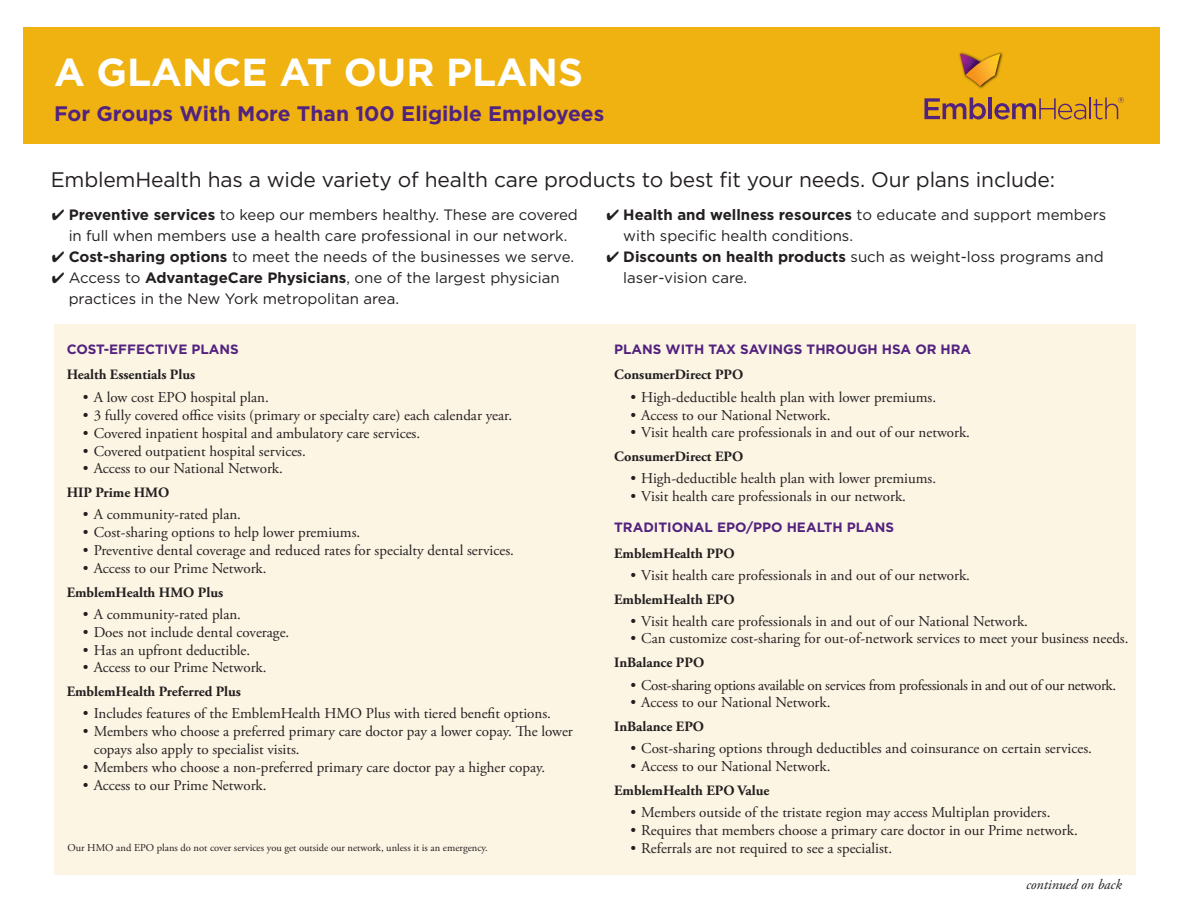
<style>
.page{position:relative;width:1188px;height:918px;background:#fff}
.page>*{position:absolute;margin:0;border:0;box-sizing:border-box;transform-origin:0 0}
.t1{font:700 39px "Gotham";color:#fff}
.Large_Headline{font:21px "Gotham";letter-spacing:-.01em;color:#231f20}
.Subtitle{font:700 21px "Gotham";color:#52227f}
.t2{font:15px/18px "Adobe Garamond Pro";color:#231f20}
.Headline{font:15px/21px "Gotham";color:#231f20}
.t3{font:15px "Adobe Garamond Pro";letter-spacing:-.025em;color:#231f20}
.Body_Copy_A__Garamon{font:700 14.25px "Adobe Garamond Pro";color:#231f20}
.Body_Copy_A__Garamon-2{font:italic 14.25px "Adobe Garamond Pro";color:#231f20}
.Header_2{font:700 13.5px "Gotham";color:#52227f}
.EMB_disclaimer{font:10.5px "Adobe Garamond Pro";color:#231f20}
.s1{font-weight:700}
</style>
<div class="page">
<div style="left:54px;top:324px;width:1081px;height:550px;background:#fcf5e4"></div>
<div style="left:24px;top:27px;width:1136px;height:117px;background:#efb211"></div>
<img style="left:959px;top:52px;width:44px;height:37px">
<svg style="left:960px;top:54px;width:40px;height:32px"></svg>
<svg style="left:924px;top:97px;width:62px;height:22px"></svg>
<hr style="left:988px;top:97px;width:4px;height:22px;background:#52227f">
<svg style="left:994px;top:98px;width:92px;height:22px"></svg>
<hr style="left:1089px;top:97px;width:2px;height:22px;background:#52227f">
<svg style="left:1094px;top:97px;width:30px;height:22px"></svg>
<p class="t1" style="left:54px;top:50px;width:531px">A GLANCE AT OUR PLANS</p>
<p class="Subtitle" style="left:54px;top:101px;width:552px">For Groups With More Than 100 Eligible Employees</p>
<p class="Large_Headline" style="left:51px;top:168px;width:1006px">EmblemHealth has a wide variety of health care products to best fit your needs. Our plans include:</p>
<p class="Headline" style="left:52px;top:204px;width:528px;text-align:center">✔ <span class="s1">Preventive services</span> to keep our members healthy. These are covered in full when members use a health care professional in our network.</p>
<p class="Headline" style="left:52px;top:246px;width:524px">✔ <span class="s1">Cost-sharing options</span> to meet the needs of the businesses we serve.</p>
<p class="Headline" style="left:69px;top:267px;width:493px;text-indent:-17px">✔ Access to <span class="s1">AdvantageCare Physicians</span>, one of the largest physician practices in the New York metropolitan area.</p>
<p class="Headline" style="left:623px;top:204px;width:484px;text-indent:-17px">✔ <span class="s1">Health and wellness resources</span> to educate and support members with specific health conditions.</p>
<p class="Headline" style="left:623px;top:246px;width:482px;text-indent:-17px">✔ <span class="s1">Discounts on health products</span> such as weight-loss programs and laser-vision care.</p>
<p class="Header_2" style="left:67px;top:341px;width:174px">COST-EFFECTIVE PLANS</p>
<p class="Body_Copy_A__Garamon" style="left:67px;top:367px;width:130px">Health Essentials Plus</p>
<p class="t2" style="left:83px;top:389px;width:187px">• A low cost EPO hospital plan.</p>
<p class="t2" style="left:83px;top:407px;width:431px">• 3 fully covered office visits (primary or specialty care) each calendar year.</p>
<p class="t2" style="left:83px;top:425px;width:339px">• Covered inpatient hospital and ambulatory care services.</p>
<p class="t2" style="left:83px;top:443px;width:224px">• Covered outpatient hospital services.</p>
<p class="t2" style="left:83px;top:460px;width:202px">• Access to our National Network.</p>
<p class="Body_Copy_A__Garamon" style="left:67px;top:484px;width:104px">HIP Prime HMO</p>
<p class="t2" style="left:83px;top:506px;width:160px">• A community-rated plan.</p>
<p class="t2" style="left:83px;top:524px;width:279px">• Cost-sharing options to help lower premiums.</p>
<p class="t2" style="left:83px;top:542px;width:433px">• Preventive dental coverage and reduced rates for specialty dental services.</p>
<p class="t2" style="left:83px;top:559px;width:185px">• Access to our Prime Network.</p>
<p class="Body_Copy_A__Garamon" style="left:67px;top:584px;width:158px">EmblemHealth HMO Plus</p>
<p class="t2" style="left:83px;top:606px;width:160px">• A community-rated plan.</p>
<p class="t2" style="left:83px;top:624px;width:208px">• Does not include dental coverage.</p>
<p class="t2" style="left:83px;top:642px;width:169px">• Has an upfront deductible.</p>
<p class="t2" style="left:83px;top:659px;width:185px">• Access to our Prime Network.</p>
<p class="Body_Copy_A__Garamon" style="left:67px;top:683px;width:176px">EmblemHealth Preferred Plus</p>
<p class="t2" style="left:83px;top:705px;width:470px">• Includes features of the EmblemHealth HMO Plus with tiered benefit options.</p>
<p class="t2" style="left:94px;top:723px;width:481px;text-indent:-11px">• Members who choose a preferred primary care doctor pay a lower copay. The lower copays also apply to specialist visits.</p>
<p class="t2" style="left:83px;top:759px;width:464px">• Members who choose a non-preferred primary care doctor pay a higher copay.</p>
<p class="t2" style="left:83px;top:776px;width:185px">• Access to our Prime Network.</p>
<p class="EMB_disclaimer" style="left:68px;top:841px;width:422px">Our HMO and EPO plans do not cover services you get outside our network, unless it is an emergency.</p>
<p class="Header_2" style="left:614px;top:341px;width:359px">PLANS WITH TAX SAVINGS THROUGH HSA OR HRA</p>
<p class="Body_Copy_A__Garamon" style="left:614px;top:367px;width:131px">ConsumerDirect PPO</p>
<p class="t2" style="left:630px;top:389px;width:307px">• High-deductible health plan with lower premiums.</p>
<p class="t2" style="left:630px;top:407px;width:202px">• Access to our National Network.</p>
<p class="t2" style="left:630px;top:424px;width:341px">• Visit health care professionals in and out of our network.</p>
<p class="Body_Copy_A__Garamon" style="left:614px;top:448px;width:131px">ConsumerDirect EPO</p>
<p class="t2" style="left:630px;top:470px;width:307px">• High-deductible health plan with lower premiums.</p>
<p class="t2" style="left:630px;top:487px;width:277px">• Visit health care professionals in our network.</p>
<p class="Header_2" style="left:614px;top:520px;width:281px">TRADITIONAL EPO/PPO HEALTH PLANS</p>
<p class="Body_Copy_A__Garamon" style="left:614px;top:546px;width:122px">EmblemHealth PPO</p>
<p class="t2" style="left:630px;top:567px;width:341px">• Visit health care professionals in and out of our network.</p>
<p class="Body_Copy_A__Garamon" style="left:614px;top:591px;width:122px">EmblemHealth EPO</p>
<p class="t2" style="left:630px;top:613px;width:399px">• Visit health care professionals in and out of our National Network.</p>
<p class="t2" style="left:630px;top:630px;width:500px">• Can customize cost-sharing for out-of-network services to meet your business needs.</p>
<p class="Body_Copy_A__Garamon" style="left:614px;top:655px;width:92px">InBalance PPO</p>
<p class="t3" style="left:630px;top:676px;width:487px">• Cost-sharing options available on services from professionals in and out of our network.</p>
<p class="t2" style="left:630px;top:694px;width:202px">• Access to our National Network.</p>
<p class="Body_Copy_A__Garamon" style="left:614px;top:718px;width:91px">InBalance EPO</p>
<p class="t2" style="left:630px;top:740px;width:463px">• Cost-sharing options through deductibles and coinsurance on certain services.</p>
<p class="t2" style="left:630px;top:757px;width:202px">• Access to our National Network.</p>
<p class="Body_Copy_A__Garamon" style="left:614px;top:782px;width:157px">EmblemHealth EPO Value</p>
<p class="t2" style="left:630px;top:804px;width:421px">• Members outside of the tristate region may access Multiplan providers.</p>
<p class="t2" style="left:630px;top:822px;width:449px">• Requires that members choose a primary care doctor in our Prime network.</p>
<p class="t2" style="left:630px;top:840px;width:263px">• Referrals are not required to see a specialist.</p>
<p class="Body_Copy_A__Garamon-2" style="left:1026px;top:876px;width:97px">continued on back</p>
</div>
